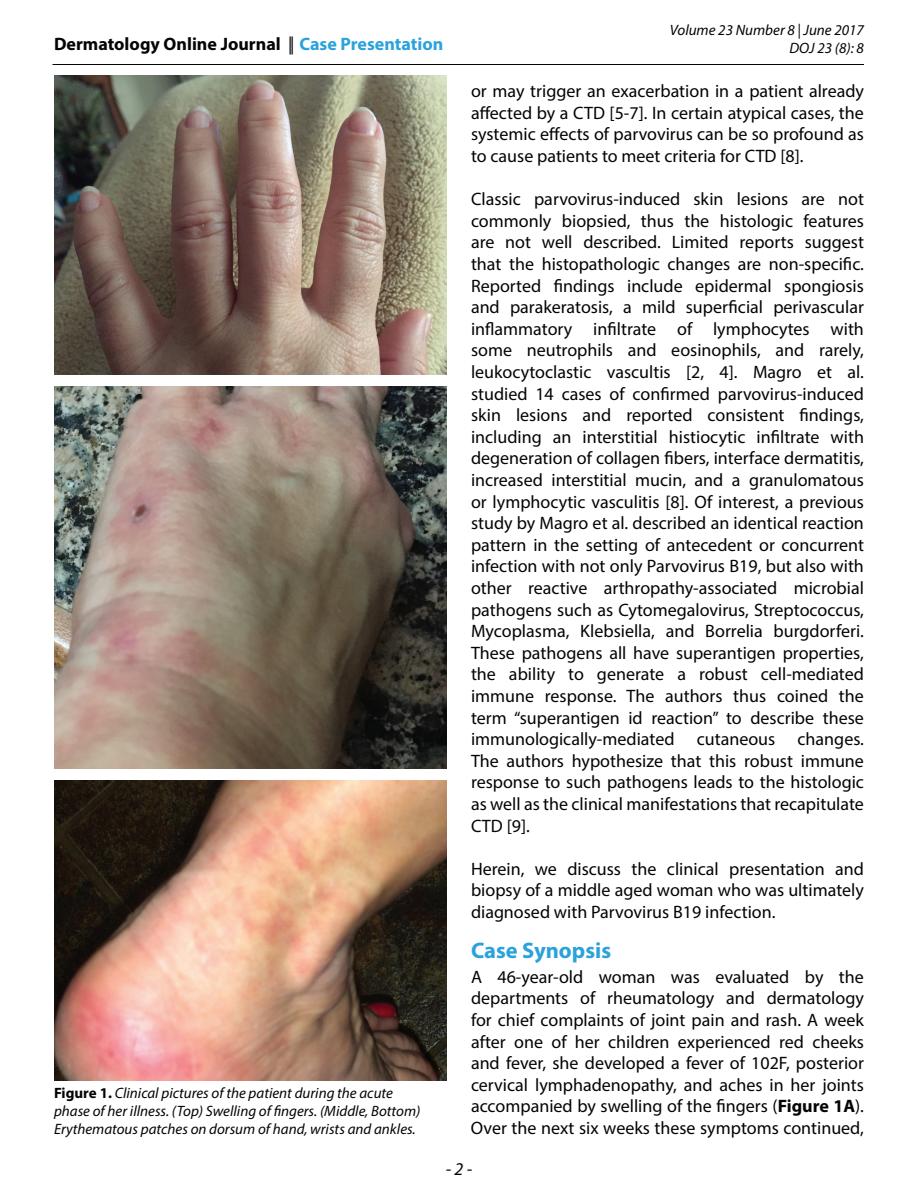
<style>
.page{position:relative;width:918px;height:1188px;background:#fff}
.page>*{position:absolute;margin:0;border:0;box-sizing:border-box;transform-origin:0 0}
.Sub_title_Color{font:700 22.5px "Myriad Pro";color:#2aa2db}
.Body_text{font:18px/21.6px "Myriad Pro";color:#040503;text-align:justify}
.t1{font:700 18px "Myriad Pro";color:#040503}
.t2{font:italic 18px "Myriad Pro";color:#040503}
.Figure_caption{font:italic 15px/18px "Myriad Pro";color:#040503;text-align:right}
.s1{font-weight:400}
.s2{color:#2aa2db}
.s3{font-weight:700;font-style:normal}
.s4{font-weight:700}
</style>
<div class="page">
<hr style="left:52px;top:64px;width:812px;height:1px;background:#040503">
<img style="left:54px;top:75px;width:393px;height:300px">
<img style="left:54px;top:386px;width:393px;height:383px">
<img style="left:54px;top:781px;width:393px;height:300px">
<p class="t1" style="left:54px;top:32px;width:391px">Dermatology Online Journal <span class="s1">||</span> <span class="s2">Case Presentation</span></p>
<p class="Figure_caption" style="left:54px;top:1084px;width:368px;text-align:left"><span class="s3">Figure 1.</span> Clinical pictures of the patient during the acute phase of her illness. (Top) Swelling of fingers. (Middle, Bottom)<br>Erythematous patches on dorsum of hand, wrists and ankles.</p>
<p class="Figure_caption" style="left:670px;top:20px;width:196px">Volume 23 Number 8 | June 2017<br>DOJ 23 (8): 8</p>
<p class="Body_text" style="left:471px;top:80px;width:395px">or may trigger an exacerbation in a patient already affected by a CTD [5-7]. In certain atypical cases, the systemic effects of parvovirus can be so profound as to cause patients to meet criteria for CTD [8].</p>
<p class="Body_text" style="left:471px;top:188px;width:395px">Classic parvovirus-induced skin lesions are not commonly biopsied, thus the histologic features are not well described. Limited reports suggest that the histopathologic changes are non-specific.<br>Reported findings include epidermal spongiosis and parakeratosis, a mild superficial perivascular inflammatory infiltrate of lymphocytes with some neutrophils and eosinophils, and rarely, leukocytoclastic vascultis [2, 4]. Magro et al. studied 14 cases of confirmed parvovirus-induced skin lesions and reported consistent findings, including an interstitial histiocytic infiltrate with degeneration of collagen fibers, interface dermatitis, increased interstitial mucin, and a granulomatous or lymphocytic vasculitis [8]. Of interest, a previous study by Magro et al. described an identical reaction pattern in the setting of antecedent or concurrent infection with not only Parvovirus B19, but also with other reactive arthropathy-associated microbial pathogens such as Cytomegalovirus, Streptococcus, Mycoplasma, Klebsiella, and Borrelia burgdorferi.<br>These pathogens all have superantigen properties, the ability to generate a robust cell-mediated immune response. The authors thus coined the term “superantigen id reaction” to describe these immunologically-mediated cutaneous changes.<br>The authors hypothesize that this robust immune response to such pathogens leads to the histologic as well as the clinical manifestations that recapitulate CTD [9].</p>
<p class="Body_text" style="left:471px;top:858px;width:394px">Herein, we discuss the clinical presentation and biopsy of a middle aged woman who was ultimately diagnosed with Parvovirus B19 infection.</p>
<p class="Sub_title_Color" style="left:471px;top:936px;width:142px">Case Synopsis</p>
<p class="Body_text" style="left:471px;top:966px;width:395px">A 46-year-old woman was evaluated by the departments of rheumatology and dermatology for chief complaints of joint pain and rash. A week after one of her children experienced red cheeks and fever, she developed a fever of 102F, posterior cervical lymphadenopathy, and aches in her joints accompanied by swelling of the fingers (<span class="s4">Figure 1A</span>).<br>Over the next six weeks these symptoms continued,</p>
<p class="t2" style="left:446px;top:1157px;width:28px">- 2 -</p>
</div>
